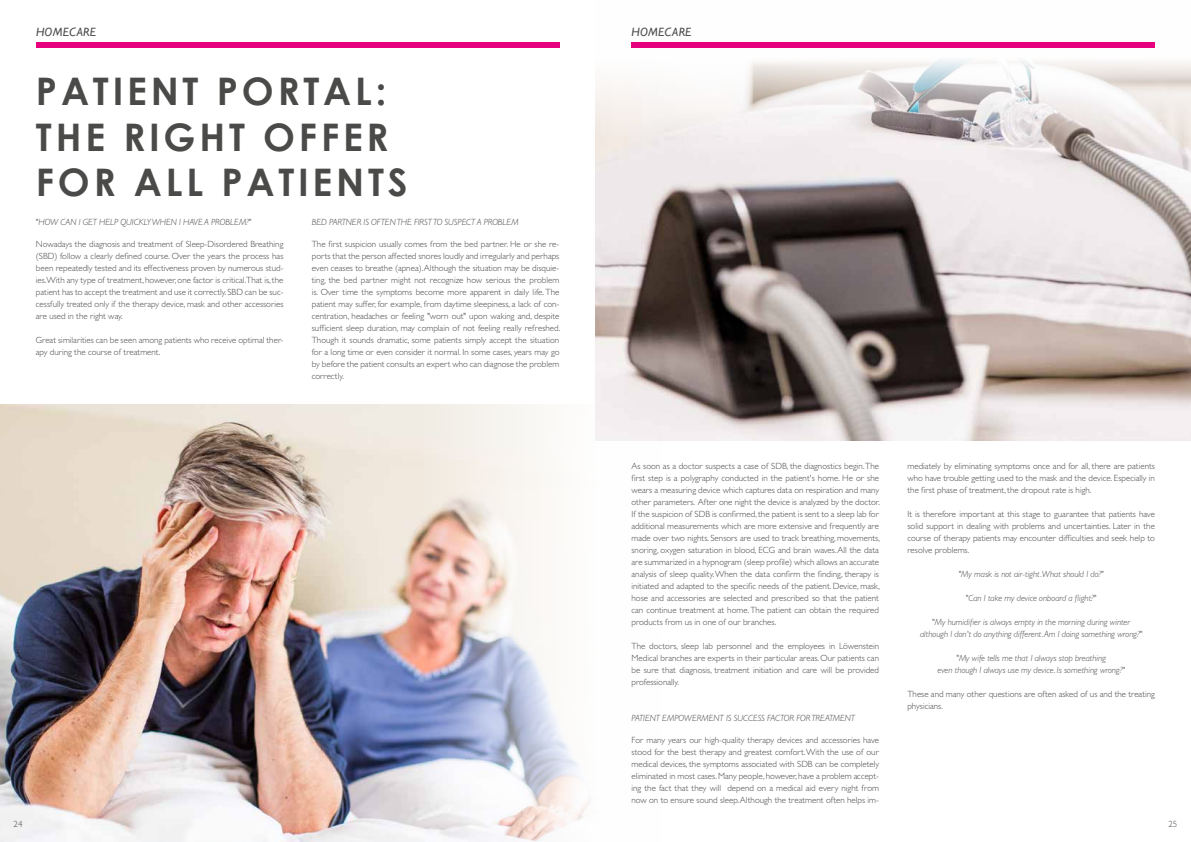
<style>
.page{position:relative;width:1191px;height:842px;background:#fff}
.page>*{position:absolute;margin:0;border:0;box-sizing:border-box;transform-origin:0 0}
.t1{font:700 38px/45.6px "Century Gothic";letter-spacing:.1em;color:#4a4a49}
.t2{font:italic 12px "Gill Sans";letter-spacing:.02em;color:#4a4a49}
.t3{font:300 9px/12px "Gill Sans MT Pro";color:#4a4a49;text-align:justify}
.t4{font:italic 300 9px/12px "Gill Sans MT Pro";color:#4a4a49;text-align:center}
</style>
<div class="page">
<img style="left:595px;top:42px;width:596px;height:398px">
<div style="left:36px;top:43px;width:523px;height:5px;background:#e6007d"></div>
<div style="left:631px;top:43px;width:524px;height:5px;background:#e6007d"></div>
<img style="left:0;top:404px;width:662px;height:438px">
<h2 class="t2" style="left:36px;top:25px;width:61px">HOMECARE</h2>
<h2 class="t2" style="left:631px;top:25px;width:61px">HOMECARE</h2>
<h1 class="t1" style="left:36px;top:67px;width:373px">PATIENT PORTAL:<br>THE RIGHT OFFER<br>FOR ALL PATIENTS</h1>
<p class="t4" style="left:36px;top:216px;width:217px">"HOW CAN I GET HELP QUICKLY WHEN I HAVE A PROBLEM?"</p>
<p class="t3" style="left:36px;top:238px;width:249px">Nowadays the diagnosis and treatment of Sleep-Disordered Breathing (SBD) follow a clearly defined course. Over the years the process has been repeatedly tested and its effectiveness proven by numerous stud&shy;ies.With any type of treatment, however, one factor is critical.That is, the patient has to accept the treatment and use it correctly. SBD can be suc&shy;cessfully treated only if the therapy device, mask and other accessories are used in the right way.</p>
<p class="t3" style="left:36px;top:334px;width:249px">Great similarities can be seen among patients who receive optimal ther&shy;apy during the course of treatment.</p>
<p class="t4" style="left:312px;top:216px;width:208px">BED PARTNER IS OFTEN THE FIRST TO SUSPECT A PROBLEM</p>
<p class="t3" style="left:312px;top:238px;width:250px">The first suspicion usually comes from the bed partner. He or she re&shy;ports that the person affected snores loudly and irregularly and perhaps even ceases to breathe (apnea). Although the situation may be disquie&shy;ting, the bed partner might not recognize how serious the problem is. Over time the symptoms become more apparent in daily life. The patient may suffer, for example, from daytime sleepiness, a lack of con&shy;centration, headaches or feeling "worn out" upon waking and, despite sufficient sleep duration, may complain of not feeling really refreshed.<br>Though it sounds dramatic, some patients simply accept the situation for a long time or even consider it normal. In some cases, years may go by before the patient consults an expert who can diagnose the problem correctly.</p>
<p class="t3" style="left:631px;top:460px;width:250px">As soon as a doctor suspects a case of SDB, the diagnostics begin. The first step is a polygraphy conducted in the patient's home. He or she wears a measuring device which captures data on respiration and many other parameters. After one night the device is analyzed by the doctor.<br>If the suspicion of SDB is confirmed, the patient is sent to a sleep lab for additional measurements which are more extensive and frequently are made over two nights. Sensors are used to track breathing, movements, snoring, oxygen saturation in blood, ECG and brain waves. All the data are summarized in a hypnogram (sleep profile) which allows an accurate analysis of sleep quality. When the data confirm the finding, therapy is initiated and adapted to the specific needs of the patient. Device, mask, hose and accessories are selected and prescribed so that the patient can continue treatment at home. The patient can obtain the required products from us in one of our branches.</p>
<p class="t3" style="left:631px;top:640px;width:249px">The doctors, sleep lab personnel and the employees in Löwenstein Medical branches are experts in their particular areas. Our patients can be sure that diagnosis, treatment initiation and care will be provided professionally.</p>
<p class="t4" style="left:631px;top:712px;width:225px">PATIENT EMPOWERMENT IS SUCCESS FACTOR FOR TREATMENT</p>
<p class="t3" style="left:631px;top:734px;width:249px">For many years our high-quality therapy devices and accessories have stood for the best therapy and greatest comfort. With the use of our medical devices, the symptoms associated with SDB can be completely eliminated in most cases. Many people, however, have a problem accept&shy;ing the fact that they will depend on a medical aid every night from now on to ensure sound sleep. Although the treatment often helps im-</p>
<p class="t3" style="left:907px;top:460px;width:249px">mediately by eliminating symptoms once and for all, there are patients who have trouble getting used to the mask and the device. Especially in the first phase of treatment, the dropout rate is high.</p>
<p class="t3" style="left:907px;top:508px;width:249px">It is therefore important at this stage to guarantee that patients have solid support in dealing with problems and uncertainties. Later in the course of therapy patients may encounter difficulties and seek help to resolve problems.</p>
<p class="t4" style="left:958px;top:568px;width:146px">"My mask is not air-tight.What should I do?"</p>
<p class="t4" style="left:966px;top:592px;width:132px">"Can I take my device onboard a flight?"</p>
<p class="t4" style="left:920px;top:616px;width:224px">"My humidifier is always empty in the morning during winter although I don't do anything different. Am I doing something wrong?"</p>
<p class="t4" style="left:937px;top:652px;width:189px">"My wife tells me that I always stop breathing<br>even though I always use my device. Is something wrong?"</p>
<p class="t3" style="left:907px;top:688px;width:249px">These and many other questions are often asked of us and the treating physicians.</p>
<p class="t3" style="left:14px;top:818px;width:10px">24</p>
<p class="t3" style="left:1168px;top:818px;width:10px">25</p>
</div>
